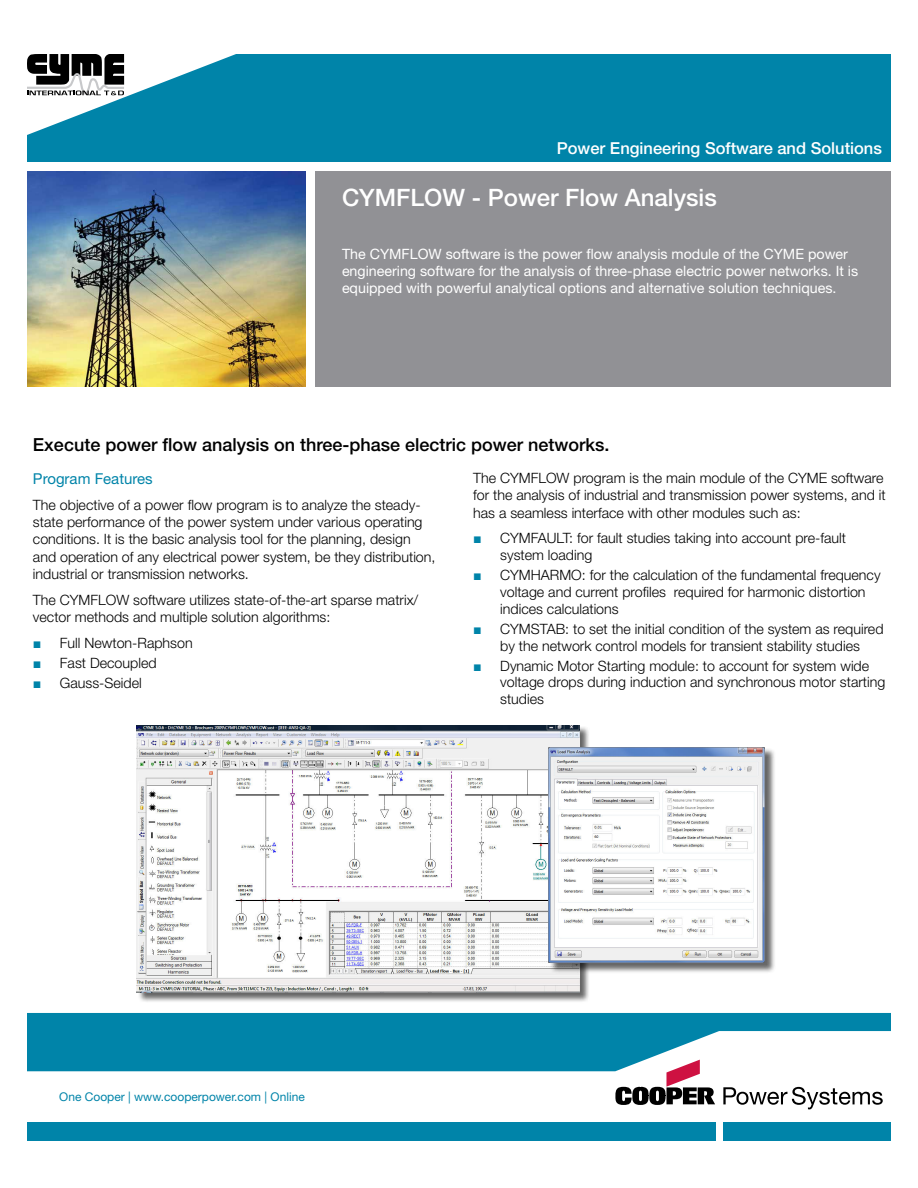
<style>
.page{position:relative;width:918px;height:1188px;background:#fff}
.page>*{position:absolute;margin:0;border:0;box-sizing:border-box;transform-origin:0 0}
.t1{font:500 24px "Helvetica Neue LT Pro";color:#fff}
.t2{font:500 18px "Helvetica Neue LT Pro";color:#000}
.t3{font:500 16.5px "Helvetica Neue LT Pro";color:#fff}
.t4{font:15px "Helvetica Neue LT Pro";color:#0084a9}
.t5{font:300 14.25px/17.2px "Helvetica Neue LT Pro";color:#000}
.t6{font:14.25px/17.2px "Helvetica Neue LT Pro";color:#fff}
.t7{font:12px "Helvetica Neue LT Pro";color:#0084a9}
.s1{font-family:"Arial";font-weight:400;color:#0084a9}
</style>
<div class="page">
<div style="left:27px;top:54px;width:864px;height:108px;background:#0084a9"></div>
<div style="left:315px;top:171px;width:576px;height:216px;background:#919195"></div>
<img style="left:27px;top:171px;width:279px;height:216px">
<div style="left:723px;top:1122px;width:168px;height:19px;background:#0084a9"></div>
<div style="left:27px;top:1122px;width:688px;height:19px;background:#0084a9"></div>
<svg style="left:27px;top:1013px;width:864px;height:58px;fill:#0084a9"></svg>
<svg style="left:615px;top:1060px;width:100px;height:45px"></svg>
<svg style="left:723px;top:1087px;width:160px;height:22px"></svg>
<svg style="left:27px;top:54px;width:97px;height:41px"></svg>
<div style="left:137px;top:726px;width:453px;height:277px;background:#000;opacity:.6"></div>
<img style="left:136px;top:725px;width:443px;height:267px">
<div style="left:549px;top:748px;width:227px;height:226px;background:#000;opacity:.6"></div>
<img style="left:548px;top:747px;width:217px;height:216px">
<p class="t3" style="left:557px;top:139px;width:327px">Power Engineering Software and Solutions</p>
<h1 class="t1" style="left:342px;top:183px;width:376px">CYMFLOW - Power Flow Analysis</h1>
<p class="t6" style="left:342px;top:245px;width:518px">The CYMFLOW software is the power flow analysis module of the CYME power engineering software for the analysis of three-phase electric power networks. It is equipped with powerful analytical options and alternative solution techniques.</p>
<p class="t2" style="left:33px;top:434px;width:578px">Execute power flow analysis on three-phase electric power networks.</p>
<p class="t4" style="left:33px;top:469px;width:121px">Program Features</p>
<p class="t5" style="left:33px;top:496px;width:404px">The objective of a power flow program is to analyze the steady&shy;state performance of the power system under various operating conditions. It is the basic analysis tool for the planning, design and operation of any electrical power system, be they distribution, industrial or transmission networks.</p>
<p class="t5" style="left:33px;top:591px;width:387px">The CYMFLOW software utilizes state-of-the-art sparse matrix/ vector methods and multiple solution algorithms:</p>
<p class="t5" style="left:33px;top:634px;width:161px"><span class="s1">■</span> Full Newton-Raphson</p>
<p class="t5" style="left:33px;top:654px;width:125px"><span class="s1">■</span> Fast Decoupled</p>
<p class="t5" style="left:33px;top:674px;width:110px"><span class="s1">■</span> Gauss-Seidel</p>
<p class="t5" style="left:473px;top:469px;width:414px">The CYMFLOW program is the main module of the CYME software for the analysis of industrial and transmission power systems, and it has a seamless interface with other modules such as:</p>
<p class="t5" style="left:500px;top:530px;width:347px;line-height:16.8px;text-indent:-27px"><span class="s1">■</span> CYMFAULT: for fault studies taking into account pre-fault system loading</p>
<p class="t5" style="left:500px;top:566px;width:382px;line-height:16.8px;text-indent:-27px"><span class="s1">■</span> CYMHARMO: for the calculation of the fundamental frequency voltage and current profiles required for harmonic distortion indices calculations</p>
<p class="t5" style="left:473px;top:620px;width:412px;line-height:16.8px;text-align:center"><span class="s1">■</span> CYMSTAB: to set the initial condition of the system as required by the network control models for transient stability studies</p>
<p class="t5" style="left:500px;top:657px;width:387px;line-height:16.8px;text-indent:-27px"><span class="s1">■</span> Dynamic Motor Starting module: to account for system wide voltage drops during induction and synchronous motor starting studies</p>
<p class="t7" style="left:59px;top:1089px;width:247px">One Cooper | www.cooperpower.com | Online</p>
</div>
